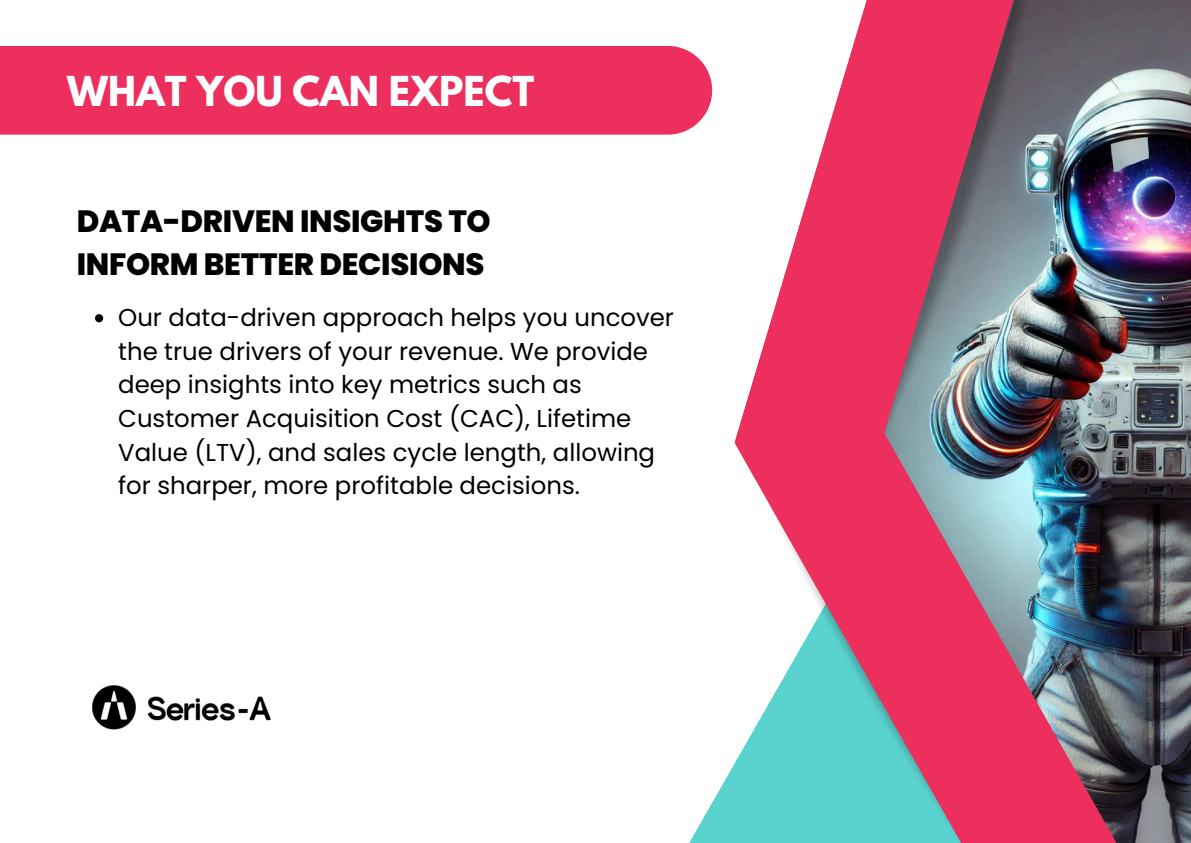
<style>
.page{position:relative;width:1191px;height:843px;background:#fff}
.page>*{position:absolute;margin:0;border:0;box-sizing:border-box;transform-origin:0 0}
.t1{font:700 36.5px "League Spartan";color:#fff}
.t2{font:800 30.7px/42.7px "Poppins";letter-spacing:-.01em;color:#000}
.t3{font:24.4px/33.5px "Poppins";color:#000}
</style>
<div class="page">
<div style="left:0;top:46px;width:712px;height:89px;background:#ed2f5d"></div>
<img style="left:1069px;top:0;width:121px;height:842px">
<img style="left:711px;top:764px;width:23px;height:78px">
<img style="left:1023px;top:0;width:46px;height:376px">
<img style="left:734px;top:376px;width:412px;height:466px">
<svg style="left:734px;top:0;width:289px;height:482px;fill:#ed2f5d"></svg>
<img style="left:92px;top:685px;width:178px;height:45px">
<svg style="left:95px;top:314px;width:8px;height:8px"></svg>
<h1 class="t1" style="left:67px;top:73px;width:468px">WHAT YOU CAN EXPECT</h1>
<p class="t2" style="left:77px;top:200px;width:415px">DATA-DRIVEN INSIGHTS TO<br>INFORM BETTER DECISIONS</p>
<p class="t3" style="left:118px;top:301px;width:557px">Our data-driven approach helps you uncover the true drivers of your revenue. We provide deep insights into key metrics such as Customer Acquisition Cost (CAC), Lifetime Value (LTV), and sales cycle length, allowing for sharper, more profitable decisions.</p>
</div>
